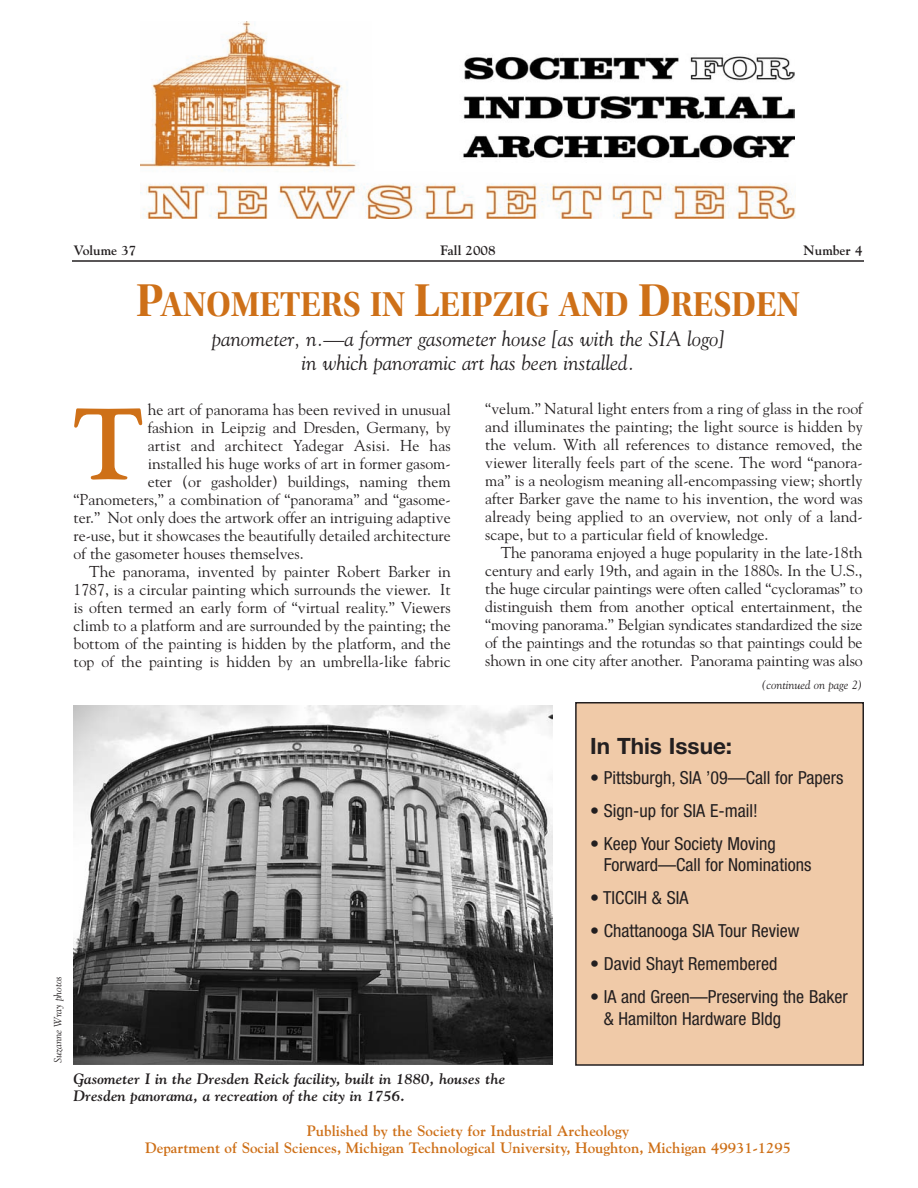
<style>
.page{position:relative;width:918px;height:1188px;background:#fff}
.page>*{position:absolute;margin:0;border:0;box-sizing:border-box;transform-origin:0 0}
.t1{font:700 100.5px "Goudy Std";color:#ce7018}
.t2{font:36px "Utopia Std Bold Disp";color:#ce7018;scale:.96 1}
.t3{font:700 22.5px "Helvetica Neue LT Std";color:#231f20}
.t4{font:italic 21px/24px "Goudy Std";color:#231f20;text-align:center}
.t5{font:condensed 18px/21.6px "Helvetica Neue LT Std";color:#231f20}
.t6{font:15.75px/18px "Goudy Std";color:#231f20;text-align:justify}
.t7{font:700 15px/16.5px "Goudy Std";color:#ce7018;text-align:center}
.t8{font:italic 700 15px/17.2px "Goudy Std";color:#231f20}
.t9{font:700 13.5px "Goudy Std";color:#231f20}
.t10{font:italic 12px "Goudy Std";color:#231f20}
.t11{font:italic 10.5px "Goudy Std";color:#231f20}
.s1{font-size:48px}
</style>
<div class="page">
<hr style="left:72px;top:260px;width:792px;height:2px;background:#231f20">
<img style="left:141px;top:22px;width:654px;height:196px">
<img style="left:73px;top:706px;width:479px;height:358px">
<div style="left:576px;top:703px;width:287px;height:362px;background:#f0caa8"></div>
<div style="left:575px;top:702px;width:289px;height:364px;border:2px solid #231f20"></div>
<p class="t9" style="left:74px;top:242px;width:64px">Volume 37</p>
<p class="t9" style="left:440px;top:242px;width:57px">Fall 2008</p>
<p class="t9" style="left:804px;top:242px;width:60px">Number 4</p>
<h2 class="t2" style="left:136px;top:291px;width:693px"><span class="s1">P</span>ANOMETERS IN <span class="s1">L</span>EIPZIG AND <span class="s1">D</span>RESDEN</h2>
<h3 class="t4" style="left:212px;top:327px;width:514px">panometer, n.—a former gasometer house [as with the SIA logo] in which panoramic art has been installed.</h3>
<p class="t6" style="left:485px;top:399px;width:379px">“velum.” Natural light enters from a ring of glass in the roof and illuminates the painting; the light source is hidden by the velum. With all references to distance removed, the viewer literally feels part of the scene. The word “panora&shy;ma” is a neologism meaning all-encompassing view; shortly after Barker gave the name to his invention, the word was already being applied to an overview, not only of a land&shy;scape, but to a particular field of knowledge.</p>
<p class="t6" style="left:485px;top:543px;width:379px;text-indent:15px">The panorama enjoyed a huge popularity in the late-18th century and early 19th, and again in the 1880s. In the U.S., the huge circular paintings were often called “cycloramas” to distinguish them from another optical entertainment, the “moving panorama.” Belgian syndicates standardized the size of the paintings and the rotundas so that paintings could be shown in one city after another. Panorama painting was also</p>
<p class="t10" style="left:762px;top:678px;width:102px">(continued on page 2)</p>
<p class="t6" style="left:148px;top:400px;width:305px">he art of panorama has been revived in unusual</p>
<p class="t6" style="left:148px;top:418px;width:305px">fashion in Leipzig and Dresden, Germany, by</p>
<p class="t6" style="left:148px;top:436px;width:305px">artist and architect Yadegar Asisi. He has</p>
<p class="t6" style="left:148px;top:454px;width:305px">installed his huge works of art in former gasom-</p>
<p class="t6" style="left:148px;top:472px;width:305px">eter (or gasholder) buildings, naming them</p>
<p class="t6" style="left:74px;top:490px;width:379px">“Panometers,” a combination of “panorama” and “gasome-</p>
<p class="t6" style="left:74px;top:508px;width:379px">ter.” Not only does the artwork offer an intriguing adaptive</p>
<p class="t6" style="left:74px;top:526px;width:379px">re-use, but it showcases the beautifully detailed architecture</p>
<p class="t6" style="left:74px;top:544px;width:232px">of the gasometer houses themselves.</p>
<p class="t6" style="left:89px;top:562px;width:363px">The panorama, invented by painter Robert Barker in</p>
<p class="t6" style="left:74px;top:580px;width:379px">1787, is a circular painting which surrounds the viewer. It</p>
<p class="t6" style="left:74px;top:598px;width:379px">is often termed an early form of “virtual reality.” Viewers</p>
<p class="t6" style="left:74px;top:616px;width:379px">climb to a platform and are surrounded by the painting; the</p>
<p class="t6" style="left:74px;top:634px;width:379px">bottom of the painting is hidden by the platform, and the</p>
<p class="t6" style="left:74px;top:652px;width:379px">top of the painting is hidden by an umbrella-like fabric</p>
<h1 class="t1" style="left:72px;top:386px;width:74px">T</h1>
<p class="t11" style="left:52px;top:1063px;width:88px;rotate:-90deg">Suzanne Wray photos</p>
<p class="t8" style="left:74px;top:1070px;width:433px">Gasometer I in the Dresden Reick facility, built in 1880, houses the<br>Dresden panorama, a recreation of the city in 1756.</p>
<h3 class="t3" style="left:590px;top:738px;width:144px">In This Issue:</h3>
<p class="t5" style="left:590px;top:768px;width:255px">• Pittsburgh, SIA ’09—Call for Papers</p>
<p class="t5" style="left:590px;top:801px;width:169px">• Sign-up for SIA E-mail!</p>
<p class="t5" style="left:604px;top:834px;width:209px;text-indent:-14px">• Keep Your Society Moving<br>Forward—Call for Nominations</p>
<p class="t5" style="left:590px;top:888px;width:100px">• TICCIH &amp; SIA</p>
<p class="t5" style="left:590px;top:921px;width:211px">• Chattanooga SIA Tour Review</p>
<p class="t5" style="left:590px;top:954px;width:189px">• David Shayt Remembered</p>
<p class="t5" style="left:604px;top:987px;width:245px;text-indent:-14px">• IA and Green—Preserving the Baker &amp; Hamilton Hardware Bldg</p>
<p class="t7" style="left:145px;top:1123px;width:648px">Published by the Society for Industrial Archeology<br>Department of Social Sciences, Michigan Technological University, Houghton, Michigan 49931-1295</p>
</div>
